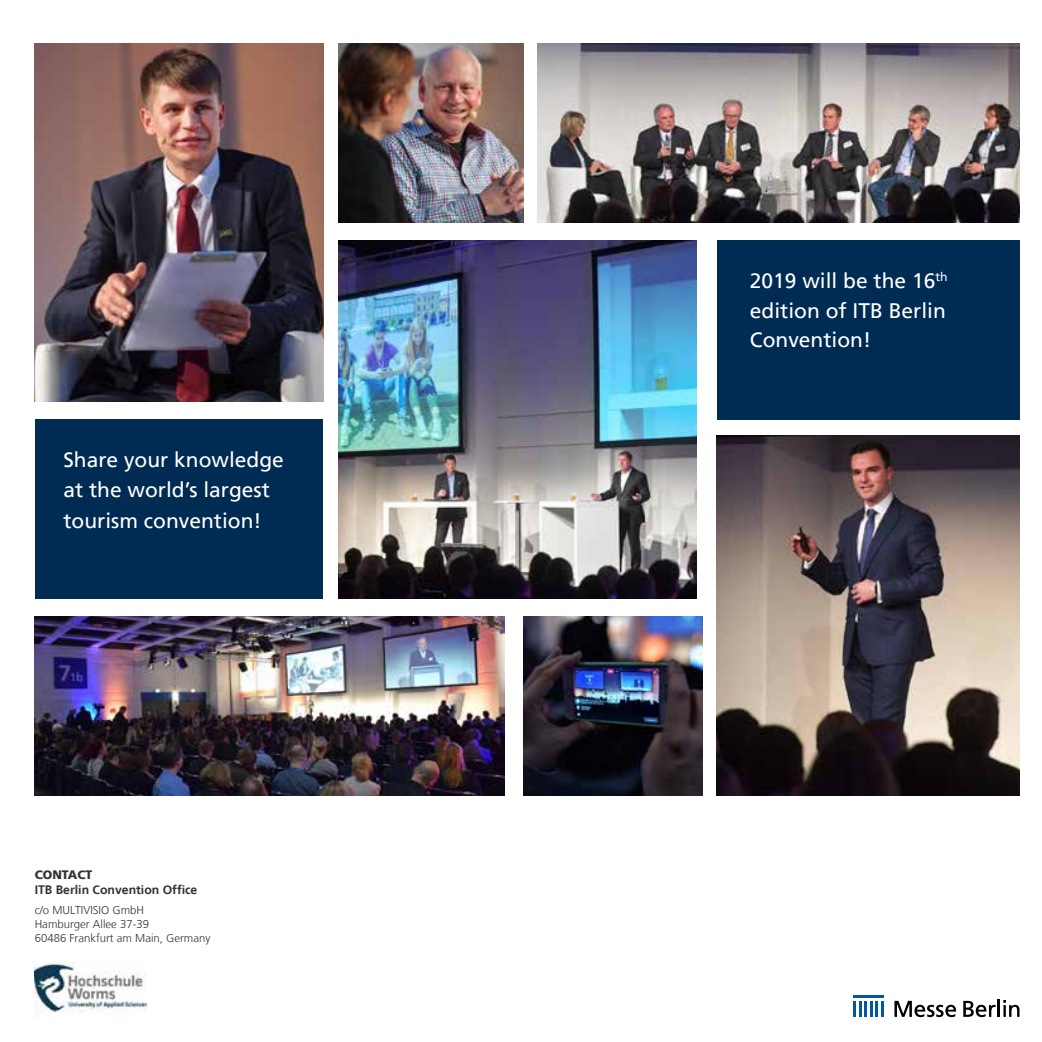
<style>
.page{position:relative;width:1042px;height:1042px;background:#fff}
.page>*{position:absolute;margin:0;border:0;box-sizing:border-box;transform-origin:0 0}
.t1{font:21px/29.8px "Frutiger LT";color:#fff;text-align:justify}
.t2{font:700 12.25px "Frutiger LT";color:#333}
.t3{font:900 12.25px "Frutiger LT";color:#333}
.t4{font:300 11.38px/13.7px "Frutiger LT";color:#333}
</style>
<div class="page">
<img style="left:35px;top:43px;width:289px;height:359px">
<img style="left:338px;top:43px;width:186px;height:179px">
<img style="left:538px;top:43px;width:481px;height:179px">
<img style="left:338px;top:240px;width:358px;height:359px">
<img style="left:35px;top:616px;width:469px;height:179px">
<img style="left:524px;top:616px;width:178px;height:179px">
<img style="left:717px;top:436px;width:302px;height:359px">
<hr style="left:997px;top:999px;width:3px;height:18px;background:#000">
<svg style="left:1003px;top:1000px;width:16px;height:17px"></svg>
<svg style="left:963px;top:1001px;width:32px;height:16px"></svg>
<svg style="left:894px;top:1001px;width:62px;height:16px"></svg>
<hr style="left:853px;top:995px;width:30px;height:3px;background:#0058a2">
<hr style="left:853px;top:1001px;width:3px;height:16px;background:#0058a2">
<svg style="left:859px;top:1001px;width:2px;height:16px"></svg>
<hr style="left:864px;top:1001px;width:3px;height:16px;background:#0058a2">
<svg style="left:870px;top:1001px;width:2px;height:16px"></svg>
<hr style="left:875px;top:1001px;width:3px;height:16px;background:#0058a2">
<svg style="left:881px;top:1001px;width:2px;height:16px"></svg>
<img style="left:35px;top:961px;width:112px;height:52px">
<div style="left:717px;top:240px;width:302px;height:179px;background:#002b53"></div>
<div style="left:35px;top:419px;width:287px;height:180px;background:#002b53"></div>
<p class="t1" style="left:63px;top:445px;width:222px;line-height:30.3px;text-align:left">Share your knowledge at the world’s largest tourism convention!</p>
<p class="t3" style="left:35px;top:867px;width:59px">CONTACT</p>
<p class="t2" style="left:35px;top:882px;width:164px">ITB Berlin Convention Office</p>
<p class="t4" style="left:35px;top:904px;width:177px">c/o MULTIVISIO GmbH<br>Hamburger Allee 37-39<br>60486 Frankfurt am Main, Germany</p>
<p class="t1" style="left:750px;top:266px;width:199px">2019 will be the 16<sup>th </sup>edition of ITB Berlin Convention!</p>
</div>
